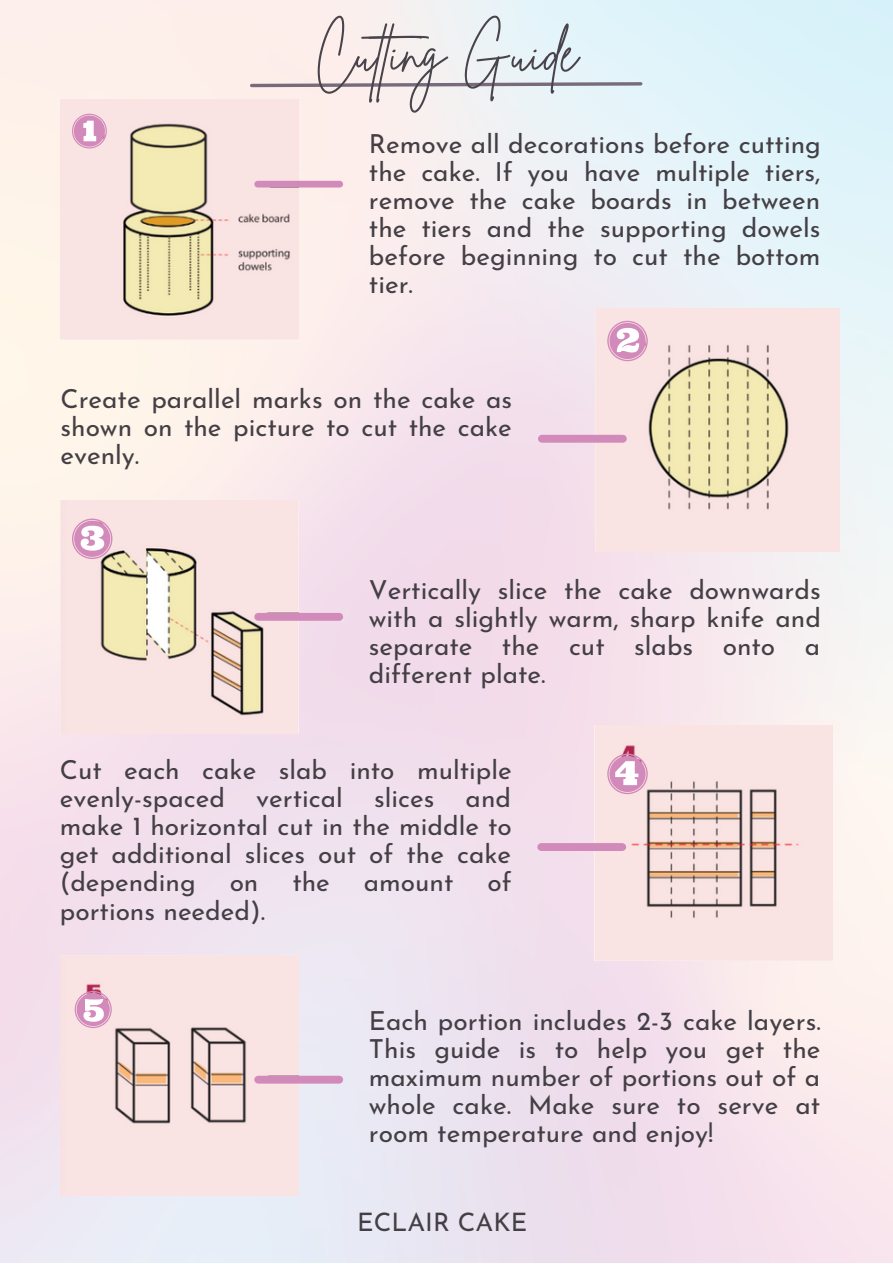
<style>
.page{position:relative;width:893px;height:1264px;background:#fff}
.page>*{position:absolute;margin:0;border:0;box-sizing:border-box;transform-origin:0 0}
.t1{font:54px "Brittany Signature";color:#49444b}
.t2{font:26.25px/28px "Josefin Sans";color:#433f44;text-align:justify}
.t3{font:25.5px "Josefin Sans";color:#433f44}
</style>
<div class="page">
<img style="left:60px;top:100px;width:239px;height:239px">
<svg style="left:248px;top:80px;width:396px;height:9px;background:#c4bec5"></svg>
<div style="left:257px;top:181px;width:83px;height:6px;background:#d28aba"></div>
<svg style="left:72px;top:114px;width:35px;height:34px"></svg>
<img style="left:595px;top:308px;width:244px;height:243px">
<div style="left:542px;top:435px;width:81px;height:7px;background:#d28aba"></div>
<svg style="left:607px;top:321px;width:40px;height:40px"></svg>
<img style="left:60px;top:500px;width:239px;height:233px">
<svg style="left:72px;top:518px;width:40px;height:41px"></svg>
<div style="left:258px;top:613px;width:81px;height:7px;background:#d28aba"></div>
<img style="left:594px;top:725px;width:238px;height:235px">
<svg style="left:607px;top:753px;width:40px;height:41px"></svg>
<div style="left:541px;top:843px;width:81px;height:8px;background:#d28aba"></div>
<img style="left:60px;top:955px;width:239px;height:240px">
<svg style="left:75px;top:990px;width:37px;height:38px"></svg>
<div style="left:258px;top:1075px;width:81px;height:8px;background:#d28aba"></div>
<h1 class="t1" style="left:315px;top:18px;width:264px">Cuting Guide</h1>
<p class="t2" style="left:369px;top:132px;width:453px">Remove all decorations before cutting the cake. If you have multiple tiers, remove the cake boards in between the tiers and the supporting dowels before beginning to cut the bottom tier.</p>
<p class="t2" style="left:60px;top:387px;width:453px">Create parallel marks on the cake as shown on the picture to cut the cake evenly.</p>
<p class="t2" style="left:369px;top:578px;width:453px">Vertically slice the cake downwards with a slightly warm, sharp knife and separate the cut slabs onto a different plate.</p>
<p class="t2" style="left:60px;top:758px;width:453px">Cut each cake slab into multiple evenly-spaced vertical slices and make 1 horizontal cut in the middle to get additional slices out of the cake (depending</p>
<p class="t2" style="left:230px;top:870px;width:30px">on</p>
<p class="t2" style="left:292px;top:870px;width:39px">the</p>
<p class="t2" style="left:364px;top:870px;width:91px">amount</p>
<p class="t2" style="left:487px;top:870px;width:26px">of</p>
<p class="t2" style="left:60px;top:899px;width:207px">portions needed).</p>
<p class="t2" style="left:369px;top:1009px;width:453px">Each portion includes 2-3 cake layers.<br>This guide is to help you get the maximum number of portions out of a whole cake. Make sure to serve at room temperature and enjoy!</p>
<p class="t3" style="left:357px;top:1211px;width:172px">ECLAIR CAKE</p>
</div>
